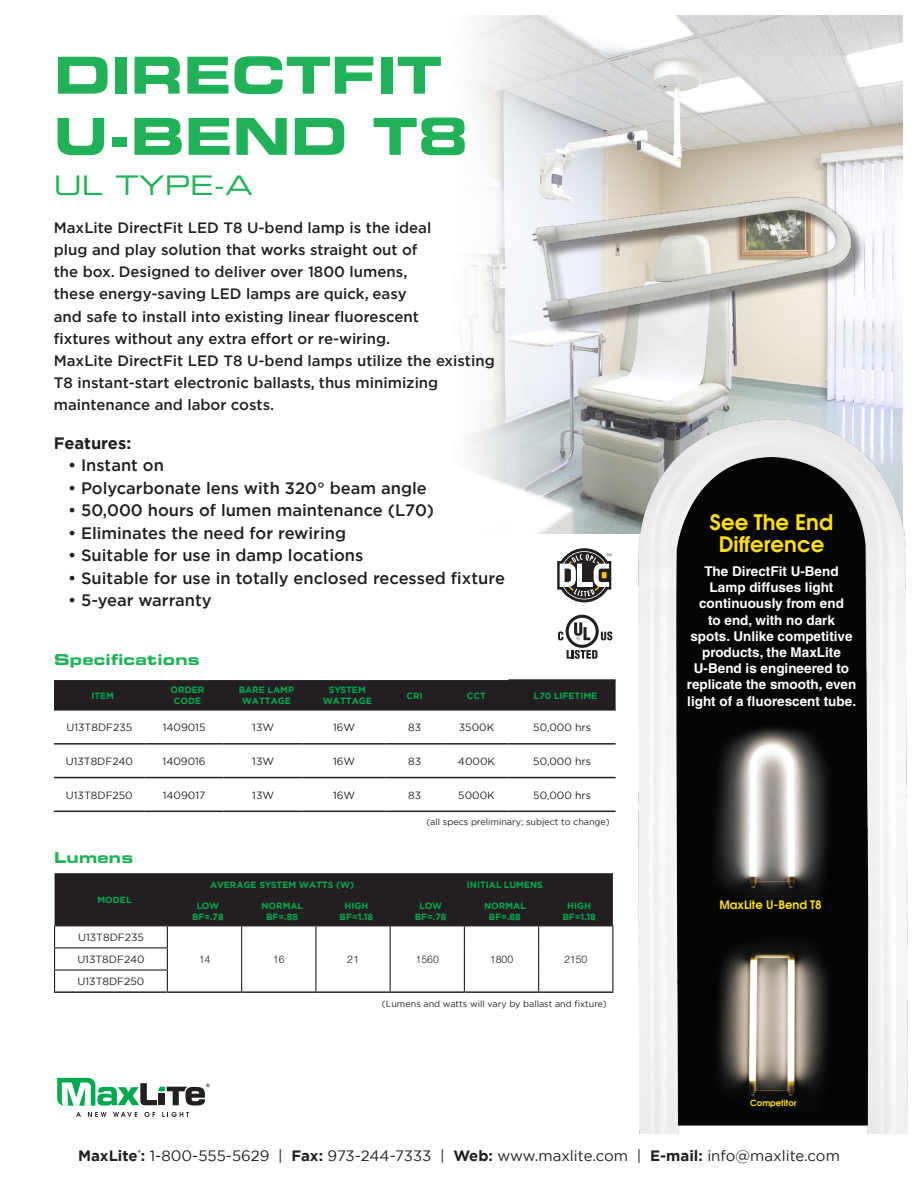
<style>
.page{position:relative;width:918px;height:1188px;background:#fff}
.page>*{position:absolute;margin:0;border:0;box-sizing:border-box;transform-origin:0 0}
.t1{font:51px "Eurostile Bold Extended Two";color:#21b259}
.t2{font:27px "Eurostile Extended Two";color:#21b259}
.t3{font:600 21.3px "Avant Garde";color:#ffdd17}
.t4{font:500 16.5px "Gotham";color:#231f20}
.t5{font:700 16.5px "Gotham";color:#231f20}
.t6{font:500 15px/22.2px "Gotham";color:#231f20}
.t7{font:15px "Gotham";color:#231f20}
.t8{font:15px "Eurostile Bold Extended Two";letter-spacing:.02em;color:#21b259}
.t9{font:700 13.5px/16.2px "Helvetica";color:#fff;text-align:center}
.t10{font:600 11.7px "Avant Garde";color:#ffdd17}
.Body_Text__C{font:10.5px "Gotham";color:#231f20}
.Body_Text__C-2{font:300 10.5px "Helvetica";color:#231f20}
.Body_Text__L{font:700 9px/10.8px "Gotham";color:#00a94e;text-align:center}
.t11{font:9px "Gotham";color:#231f20}
.t12{font:600 8.55px "Avant Garde";color:#ffdd17}
.s1{font-weight:700}
</style>
<div class="page">
<img style="left:465px;top:15px;width:438px;height:519px">
<svg style="left:76px;top:1112px;width:5px;height:5px"></svg>
<svg style="left:88px;top:1112px;width:19px;height:5px"></svg>
<svg style="left:113px;top:1112px;width:24px;height:5px"></svg>
<svg style="left:144px;top:1112px;width:11px;height:5px"></svg>
<svg style="left:162px;top:1112px;width:27px;height:5px"></svg>
<svg style="left:57px;top:1078px;width:153px;height:28px"></svg>
<img style="left:466px;top:109px;width:407px;height:247px">
<div style="left:54px;top:680px;width:562px;height:30px;background:#231f20"></div>
<hr style="left:54px;top:710px;width:91px;height:1px;background:#231f20">
<hr style="left:145px;top:710px;width:79px;height:1px;background:#231f20">
<hr style="left:444px;top:710px;width:65px;height:1px;background:#231f20">
<hr style="left:509px;top:679px;width:107px;height:2px;background:#231f20">
<hr style="left:54px;top:743px;width:91px;height:2px;background:#231f20">
<hr style="left:145px;top:743px;width:79px;height:2px;background:#231f20">
<hr style="left:224px;top:743px;width:78px;height:2px;background:#231f20">
<hr style="left:302px;top:743px;width:84px;height:2px;background:#231f20">
<hr style="left:386px;top:743px;width:58px;height:2px;background:#231f20">
<hr style="left:444px;top:743px;width:65px;height:2px;background:#231f20">
<hr style="left:509px;top:743px;width:107px;height:2px;background:#231f20">
<hr style="left:54px;top:777px;width:91px;height:1px;background:#231f20">
<hr style="left:145px;top:777px;width:79px;height:1px;background:#231f20">
<hr style="left:224px;top:777px;width:78px;height:1px;background:#231f20">
<hr style="left:302px;top:777px;width:84px;height:1px;background:#231f20">
<hr style="left:386px;top:777px;width:58px;height:1px;background:#231f20">
<hr style="left:444px;top:777px;width:65px;height:1px;background:#231f20">
<hr style="left:509px;top:777px;width:107px;height:1px;background:#231f20">
<hr style="left:54px;top:811px;width:91px;height:1px;background:#231f20">
<hr style="left:145px;top:811px;width:79px;height:1px;background:#231f20">
<hr style="left:444px;top:811px;width:65px;height:1px;background:#231f20">
<hr style="left:224px;top:710px;width:78px;height:1px;background:#231f20">
<hr style="left:224px;top:811px;width:78px;height:1px;background:#231f20">
<hr style="left:302px;top:710px;width:84px;height:1px;background:#231f20">
<hr style="left:302px;top:811px;width:84px;height:1px;background:#231f20">
<hr style="left:386px;top:710px;width:58px;height:1px;background:#231f20">
<hr style="left:386px;top:811px;width:58px;height:1px;background:#231f20">
<hr style="left:509px;top:710px;width:107px;height:1px;background:#231f20">
<hr style="left:509px;top:811px;width:107px;height:1px;background:#231f20">
<img style="left:623px;top:419px;width:285px;height:715px">
<img style="left:705px;top:721px;width:134px;height:181px">
<img style="left:703px;top:929px;width:134px;height:181px">
<hr style="left:54px;top:991px;width:113px;height:2px;background:#231f20">
<hr style="left:167px;top:991px;width:75px;height:2px;background:#231f20">
<hr style="left:464px;top:991px;width:75px;height:2px;background:#231f20">
<hr style="left:242px;top:991px;width:74px;height:2px;background:#231f20">
<hr style="left:316px;top:991px;width:74px;height:2px;background:#231f20">
<hr style="left:390px;top:991px;width:74px;height:2px;background:#231f20">
<hr style="left:539px;top:991px;width:74px;height:2px;background:#231f20">
<svg style="left:54px;top:873px;width:559px;height:119px"></svg>
<hr style="left:167px;top:926px;width:75px;height:1px;background:#231f20">
<hr style="left:242px;top:926px;width:74px;height:1px;background:#231f20">
<hr style="left:316px;top:926px;width:74px;height:1px;background:#231f20">
<hr style="left:390px;top:926px;width:74px;height:1px;background:#231f20">
<hr style="left:464px;top:926px;width:75px;height:1px;background:#231f20">
<hr style="left:539px;top:926px;width:74px;height:1px;background:#231f20">
<hr style="left:54px;top:926px;width:113px;height:1px;background:#231f20">
<svg style="left:557px;top:548px;width:54px;height:54px"></svg>
<svg style="left:558px;top:615px;width:54px;height:44px"></svg>
<p class="t1" style="left:54px;top:39px;width:390px">DIRECTFIT</p>
<p class="t1" style="left:54px;top:101px;width:416px">U-BEND T8</p>
<p class="t2" style="left:54px;top:167px;width:201px">UL TYPE-A</p>
<p class="t6" style="left:54px;top:216px;width:442px">MaxLite DirectFit LED T8 U-bend lamp is the ideal<br>plug and play solution that works straight out of<br>the box. Designed to deliver over 1800 lumens,<br>these energy-saving LED lamps are quick, easy<br>and safe to install into existing linear fluorescent<br>fixtures without any extra effort or re-wiring.<br>MaxLite DirectFit LED T8 U-bend lamps utilize the existing T8 instant-start electronic ballasts, thus minimizing maintenance and labor costs.</p>
<p class="t5" style="left:54px;top:432px;width:79px">Features:</p>
<p class="t4" style="left:68px;top:455px;width:97px">• Instant on</p>
<p class="t4" style="left:68px;top:477px;width:360px">• Polycarbonate lens with 320° beam angle</p>
<p class="t4" style="left:68px;top:500px;width:368px">• 50,000 hours of lumen maintenance (L70)</p>
<p class="t4" style="left:68px;top:522px;width:280px">• Eliminates the need for rewiring</p>
<p class="t4" style="left:68px;top:545px;width:297px">• Suitable for use in damp locations</p>
<p class="t4" style="left:68px;top:567px;width:438px">• Suitable for use in totally enclosed recessed fixture</p>
<p class="t4" style="left:68px;top:590px;width:145px">• 5-year warranty</p>
<p class="t8" style="left:54px;top:649px;width:147px">Specifications</p>
<p class="Body_Text__L" style="left:91px;top:690px;width:24px">ITEM</p>
<p class="Body_Text__L" style="left:171px;top:685px;width:35px">ORDER<br>CODE</p>
<p class="Body_Text__L" style="left:239px;top:685px;width:57px">BARE LAMP</p>
<p class="Body_Text__L" style="left:242px;top:695px;width:51px">WATTAGE</p>
<p class="Body_Text__L" style="left:329px;top:685px;width:38px">SYSTEM</p>
<p class="Body_Text__L" style="left:323px;top:695px;width:51px">WATTAGE</p>
<p class="Body_Text__L" style="left:407px;top:690px;width:18px">CRI</p>
<p class="Body_Text__L" style="left:467px;top:690px;width:21px">CCT</p>
<p class="Body_Text__L" style="left:534px;top:690px;width:65px">L70 LIFETIME</p>
<p class="Body_Text__C" style="left:66px;top:721px;width:67px">U13T8DF235</p>
<p class="Body_Text__C" style="left:163px;top:721px;width:44px">1409015</p>
<p class="Body_Text__C" style="left:252px;top:721px;width:23px">13W</p>
<p class="Body_Text__C" style="left:333px;top:721px;width:24px">16W</p>
<p class="Body_Text__C" style="left:408px;top:721px;width:15px">83</p>
<p class="Body_Text__C" style="left:459px;top:721px;width:37px">3500K</p>
<p class="Body_Text__C" style="left:533px;top:721px;width:59px">50,000 hrs</p>
<p class="Body_Text__C" style="left:66px;top:754px;width:69px">U13T8DF240</p>
<p class="Body_Text__C" style="left:163px;top:754px;width:45px">1409016</p>
<p class="Body_Text__C" style="left:252px;top:754px;width:23px">13W</p>
<p class="Body_Text__C" style="left:333px;top:754px;width:24px">16W</p>
<p class="Body_Text__C" style="left:408px;top:754px;width:15px">83</p>
<p class="Body_Text__C" style="left:458px;top:754px;width:39px">4000K</p>
<p class="Body_Text__C" style="left:533px;top:754px;width:59px">50,000 hrs</p>
<p class="Body_Text__C" style="left:66px;top:788px;width:68px">U13T8DF250</p>
<p class="Body_Text__C" style="left:163px;top:788px;width:44px">1409017</p>
<p class="Body_Text__C" style="left:252px;top:788px;width:23px">13W</p>
<p class="Body_Text__C" style="left:333px;top:788px;width:24px">16W</p>
<p class="Body_Text__C" style="left:408px;top:788px;width:15px">83</p>
<p class="Body_Text__C" style="left:458px;top:788px;width:38px">5000K</p>
<p class="Body_Text__C" style="left:533px;top:788px;width:59px">50,000 hrs</p>
<p class="t11" style="left:426px;top:816px;width:185px">(all specs preliminary; subject to change)</p>
<p class="t8" style="left:54px;top:847px;width:81px">Lumens</p>
<p class="Body_Text__L" style="left:97px;top:895px;width:36px">MODEL</p>
<p class="Body_Text__L" style="left:210px;top:880px;width:146px">AVERAGE SYSTEM WATTS (W)</p>
<p class="Body_Text__L" style="left:467px;top:880px;width:77px">INITIAL LUMENS</p>
<p class="Body_Text__L" style="left:192px;top:900px;width:33px">LOW<br>BF=.78</p>
<p class="Body_Text__L" style="left:261px;top:900px;width:43px">NORMAL<br>BF=.88</p>
<p class="Body_Text__L" style="left:340px;top:900px;width:35px">HIGH<br>BF=1.18</p>
<p class="Body_Text__L" style="left:415px;top:900px;width:33px">LOW<br>BF=.78</p>
<p class="Body_Text__L" style="left:484px;top:900px;width:43px">NORMAL<br>BF=.88</p>
<p class="Body_Text__L" style="left:562px;top:900px;width:35px">HIGH<br>BF=1.18</p>
<p class="Body_Text__C" style="left:78px;top:931px;width:67px">U13T8DF235</p>
<p class="Body_Text__C" style="left:77px;top:953px;width:69px">U13T8DF240</p>
<p class="Body_Text__C-2" style="left:199px;top:953px;width:13px">14</p>
<p class="Body_Text__C-2" style="left:273px;top:953px;width:13px">16</p>
<p class="Body_Text__C-2" style="left:347px;top:953px;width:13px">21</p>
<p class="Body_Text__C-2" style="left:416px;top:953px;width:25px">1560</p>
<p class="Body_Text__C-2" style="left:490px;top:953px;width:25px">1800</p>
<p class="Body_Text__C-2" style="left:564px;top:953px;width:25px">2150</p>
<p class="Body_Text__C" style="left:78px;top:975px;width:68px">U13T8DF250</p>
<p class="t11" style="left:382px;top:998px;width:226px">(Lumens and watts will vary by ballast and fixture)</p>
<p class="t3" style="left:710px;top:508px;width:125px">See The End</p>
<p class="t3" style="left:719px;top:530px;width:107px">Difference</p>
<p class="t9" style="left:687px;top:563px;width:171px">The DirectFit U-Bend<br>Lamp diffuses light continuously from end<br>to end, with no dark spots. Unlike competitive products, the MaxLite<br>U-Bend is engineered to replicate the smooth, even light of a fluorescent tube.</p>
<p class="t10" style="left:719px;top:897px;width:104px">MaxLite U-Bend T8</p>
<p class="t12" style="left:750px;top:1097px;width:48px">Competitor</p>
<p class="t7" style="left:78px;top:1146px;width:763px"><span class="s1">MaxLite</span><sup>®</sup><span class="s1">:</span> 1-800-555-5629 | <span class="s1">Fax:</span> 973-244-7333 | <span class="s1">Web:</span> www.maxlite.com | <span class="s1">E-mail:</span> info@maxlite.com</p>
</div>
